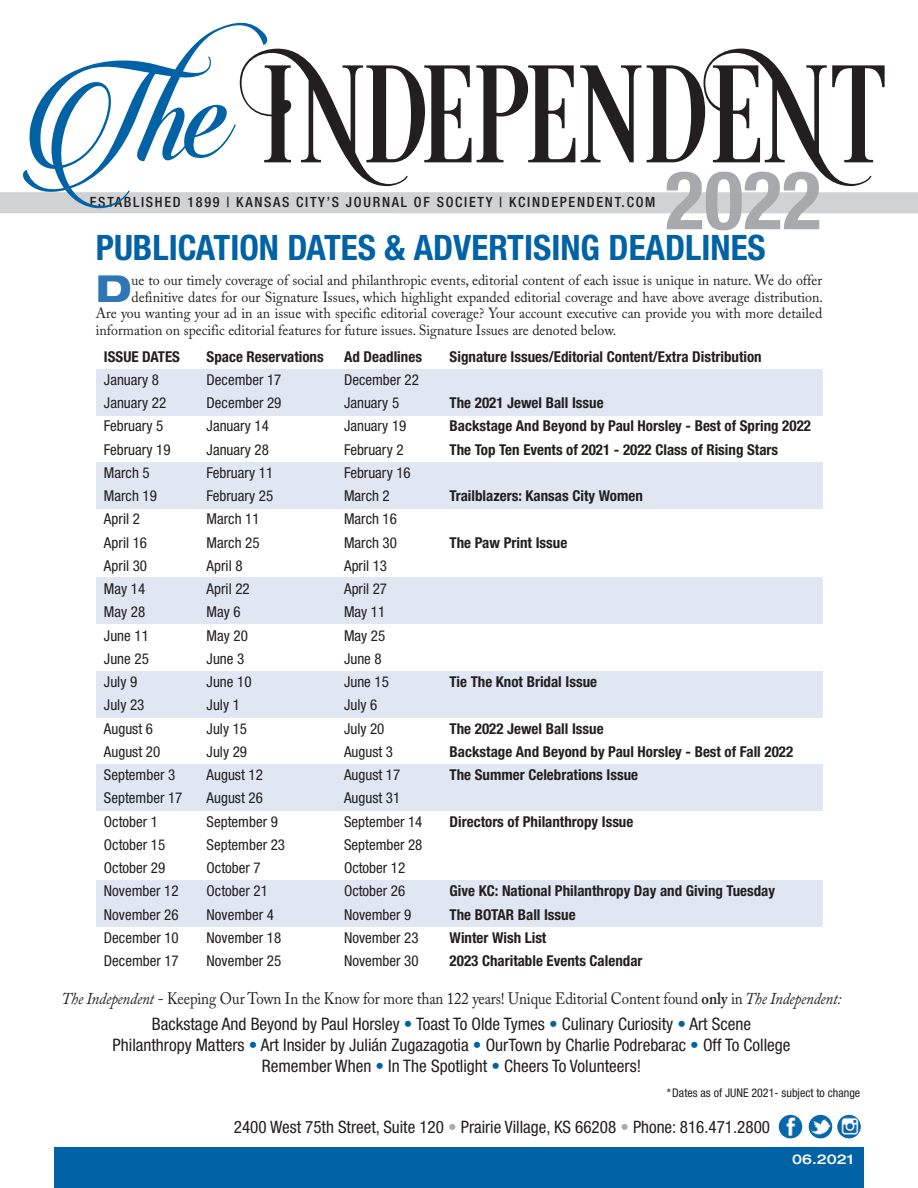
<style>
.page{position:relative;width:918px;height:1188px;background:#fff}
.page>*{position:absolute;margin:0;border:0;box-sizing:border-box;transform-origin:0 0}
.t1{font:700 condensed 81.3px "Helvetica Neue LT Std";color:#a8a9ad}
.t2{font:800 expanded 37.2px "Helvetica Neue LT Std";color:#2e76b4}
.t3{font:700 condensed 35.1px "Helvetica Neue LT Std";color:#0162a6}
.t4{font:condensed 17.25px/21px "Helvetica Neue LT Std";color:#231f20;text-align:center}
.t5{font:condensed 17.1px "Helvetica Neue LT Std";color:#231f20}
.t6{font:16.5px "Adobe Caslon Pro";letter-spacing:-.01em;color:#231f20;scale:.9 1}
.t7{font:condensed 15px "Helvetica Neue LT Std";color:#231f20}
.t8{font:700 condensed 15px "Helvetica Neue LT Std";color:#231f20}
.t9{font:14.7px "Adobe Caslon Pro";color:#231f20;scale:.95 1}
.t10{font:500 condensed 14.1px "Helvetica Neue LT Std";letter-spacing:.12em;color:#231f20}
.t11{font:500 expanded 13.5px "Helvetica Neue LT Std";color:#fff}
.t12{font:condensed 12px "Helvetica Neue LT Std";color:#231f20}
.s1{font-style:italic}
.s2{font-weight:600}
.s3{color:#0162a6}
.s4{color:#a8a9ad}
</style>
<div class="page">
<div style="left:97px;top:765px;width:726px;height:46px;background:#e1e7f2"></div>
<div style="left:97px;top:370px;width:726px;height:46px;background:#e1e7f2"></div>
<div style="left:97px;top:462px;width:726px;height:46px;background:#e1e7f2"></div>
<div style="left:97px;top:578px;width:726px;height:46px;background:#e1e7f2"></div>
<div style="left:97px;top:671px;width:726px;height:47px;background:#e1e7f2"></div>
<div style="left:97px;top:880px;width:726px;height:46px;background:#e1e7f2"></div>
<div style="left:54px;top:1147px;width:810px;height:41px;background:#0162a6"></div>
<img style="left:779px;top:1115px;width:23px;height:23px">
<img style="left:809px;top:1115px;width:23px;height:23px">
<img style="left:837px;top:1115px;width:24px;height:23px">
<div style="left:0;top:192px;width:918px;height:21px;background:#d1d2d4"></div>
<svg style="left:269px;top:49px;width:616px;height:137px"></svg>
<svg style="left:269px;top:65px;width:22px;height:97px"></svg>
<svg style="left:704px;top:49px;width:167px;height:137px"></svg>
<svg style="left:21px;top:22px;width:248px;height:192px"></svg>
<p class="t10" style="left:90px;top:197px;width:567px">ESTABLISHED 1899 | KANSAS CITY’S JOURNAL OF SOCIETY | KCINDEPENDENT.COM</p>
<h1 class="t1" style="left:665px;top:171px;width:158px">2022</h1>
<h3 class="t3" style="left:96px;top:235px;width:672px">PUBLICATION DATES &amp; ADVERTISING DEADLINES</h3>
<h2 class="t2" style="left:96px;top:267px;width:37px">D</h2>
<p class="t9" style="left:132px;top:275px;width:728px">ue to our timely coverage of social and philanthropic events, editorial content of each issue is unique in nature. We do offer</p>
<p class="t9" style="left:132px;top:291px;width:729px">definitive dates for our Signature Issues, which highlight expanded editorial coverage and have above average distribution.</p>
<p class="t9" style="left:96px;top:308px;width:766px">Are you wanting your ad in an issue with specific editorial coverage? Your account executive can provide you with more detailed</p>
<p class="t9" style="left:96px;top:324px;width:549px">information on specific editorial features for future issues. Signature Issues are denoted below.</p>
<p class="t8" style="left:104px;top:351px;width:78px">ISSUE DATES</p>
<p class="t8" style="left:207px;top:351px;width:119px">Space Reservations</p>
<p class="t8" style="left:344px;top:351px;width:79px">Ad Deadlines</p>
<p class="t8" style="left:450px;top:351px;width:314px">Signature Issues/Editorial Content/Extra Distribution</p>
<p class="t7" style="left:104px;top:374px;width:57px">January 8</p>
<p class="t7" style="left:207px;top:374px;width:76px">December 17</p>
<p class="t7" style="left:344px;top:374px;width:76px">December 22</p>
<p class="t7" style="left:104px;top:397px;width:64px">January 22</p>
<p class="t7" style="left:207px;top:397px;width:76px">December 29</p>
<p class="t7" style="left:344px;top:397px;width:57px">January 5</p>
<p class="t8" style="left:450px;top:397px;width:156px">The 2021 Jewel Ball Issue</p>
<p class="t7" style="left:104px;top:421px;width:61px">February 5</p>
<p class="t7" style="left:207px;top:421px;width:64px">January 14</p>
<p class="t7" style="left:344px;top:421px;width:64px">January 19</p>
<p class="t8" style="left:450px;top:421px;width:363px">Backstage And Beyond by Paul Horsley - Best of Spring 2022</p>
<p class="t7" style="left:104px;top:444px;width:68px">February 19</p>
<p class="t7" style="left:207px;top:444px;width:64px">January 28</p>
<p class="t7" style="left:344px;top:444px;width:61px">February 2</p>
<p class="t8" style="left:450px;top:444px;width:330px">The Top Ten Events of 2021 - 2022 Class of Rising Stars</p>
<p class="t7" style="left:104px;top:467px;width:47px">March 5</p>
<p class="t7" style="left:207px;top:467px;width:68px">February 11</p>
<p class="t7" style="left:344px;top:467px;width:68px">February 16</p>
<p class="t7" style="left:104px;top:490px;width:54px">March 19</p>
<p class="t7" style="left:207px;top:490px;width:68px">February 25</p>
<p class="t7" style="left:344px;top:490px;width:47px">March 2</p>
<p class="t8" style="left:450px;top:490px;width:195px">Trailblazers: Kansas City Women</p>
<p class="t7" style="left:104px;top:514px;width:37px">April 2</p>
<p class="t7" style="left:207px;top:514px;width:54px">March 11</p>
<p class="t7" style="left:344px;top:514px;width:54px">March 16</p>
<p class="t7" style="left:104px;top:537px;width:45px">April 16</p>
<p class="t7" style="left:207px;top:537px;width:54px">March 25</p>
<p class="t7" style="left:344px;top:537px;width:54px">March 30</p>
<p class="t8" style="left:450px;top:537px;width:119px">The Paw Print Issue</p>
<p class="t7" style="left:104px;top:560px;width:45px">April 30</p>
<p class="t7" style="left:207px;top:560px;width:37px">April 8</p>
<p class="t7" style="left:344px;top:560px;width:45px">April 13</p>
<p class="t7" style="left:104px;top:583px;width:43px">May 14</p>
<p class="t7" style="left:207px;top:583px;width:45px">April 22</p>
<p class="t7" style="left:344px;top:583px;width:45px">April 27</p>
<p class="t7" style="left:104px;top:607px;width:43px">May 28</p>
<p class="t7" style="left:207px;top:607px;width:36px">May 6</p>
<p class="t7" style="left:344px;top:607px;width:43px">May 11</p>
<p class="t7" style="left:104px;top:630px;width:46px">June 11</p>
<p class="t7" style="left:207px;top:630px;width:43px">May 20</p>
<p class="t7" style="left:344px;top:630px;width:43px">May 25</p>
<p class="t7" style="left:104px;top:653px;width:46px">June 25</p>
<p class="t7" style="left:207px;top:653px;width:39px">June 3</p>
<p class="t7" style="left:344px;top:653px;width:39px">June 8</p>
<p class="t7" style="left:104px;top:676px;width:35px">July 9</p>
<p class="t7" style="left:207px;top:676px;width:46px">June 10</p>
<p class="t7" style="left:344px;top:676px;width:46px">June 15</p>
<p class="t8" style="left:450px;top:676px;width:149px">Tie The Knot Bridal Issue</p>
<p class="t7" style="left:104px;top:700px;width:42px">July 23</p>
<p class="t7" style="left:207px;top:700px;width:35px">July 1</p>
<p class="t7" style="left:344px;top:700px;width:35px">July 6</p>
<p class="t7" style="left:104px;top:723px;width:51px">August 6</p>
<p class="t7" style="left:207px;top:723px;width:42px">July 15</p>
<p class="t7" style="left:344px;top:723px;width:42px">July 20</p>
<p class="t8" style="left:450px;top:723px;width:156px">The 2022 Jewel Ball Issue</p>
<p class="t7" style="left:104px;top:746px;width:58px">August 20</p>
<p class="t7" style="left:207px;top:746px;width:42px">July 29</p>
<p class="t7" style="left:344px;top:746px;width:51px">August 3</p>
<p class="t8" style="left:450px;top:746px;width:345px">Backstage And Beyond by Paul Horsley - Best of Fall 2022</p>
<p class="t7" style="left:104px;top:769px;width:73px">September 3</p>
<p class="t7" style="left:207px;top:769px;width:58px">August 12</p>
<p class="t7" style="left:344px;top:769px;width:58px">August 17</p>
<p class="t8" style="left:450px;top:769px;width:190px">The Summer Celebrations Issue</p>
<p class="t7" style="left:104px;top:793px;width:80px">September 17</p>
<p class="t7" style="left:207px;top:793px;width:58px">August 26</p>
<p class="t7" style="left:344px;top:793px;width:58px">August 31</p>
<p class="t7" style="left:104px;top:816px;width:56px">October 1</p>
<p class="t7" style="left:207px;top:816px;width:73px">September 9</p>
<p class="t7" style="left:344px;top:816px;width:80px">September 14</p>
<p class="t8" style="left:450px;top:816px;width:185px">Directors of Philanthropy Issue</p>
<p class="t7" style="left:104px;top:839px;width:63px">October 15</p>
<p class="t7" style="left:207px;top:839px;width:80px">September 23</p>
<p class="t7" style="left:344px;top:839px;width:80px">September 28</p>
<p class="t7" style="left:104px;top:862px;width:63px">October 29</p>
<p class="t7" style="left:207px;top:862px;width:56px">October 7</p>
<p class="t7" style="left:344px;top:862px;width:63px">October 12</p>
<p class="t7" style="left:104px;top:886px;width:76px">November 12</p>
<p class="t7" style="left:207px;top:886px;width:63px">October 21</p>
<p class="t7" style="left:344px;top:886px;width:63px">October 26</p>
<p class="t8" style="left:450px;top:886px;width:327px">Give KC: National Philanthropy Day and Giving Tuesday</p>
<p class="t7" style="left:104px;top:909px;width:76px">November 26</p>
<p class="t7" style="left:207px;top:909px;width:69px">November 4</p>
<p class="t7" style="left:344px;top:909px;width:69px">November 9</p>
<p class="t8" style="left:450px;top:909px;width:128px">The BOTAR Ball Issue</p>
<p class="t7" style="left:104px;top:932px;width:76px">December 10</p>
<p class="t7" style="left:207px;top:932px;width:76px">November 18</p>
<p class="t7" style="left:344px;top:932px;width:76px">November 23</p>
<p class="t8" style="left:450px;top:932px;width:98px">Winter Wish List</p>
<p class="t7" style="left:104px;top:955px;width:76px">December 17</p>
<p class="t7" style="left:207px;top:955px;width:76px">November 25</p>
<p class="t7" style="left:344px;top:955px;width:76px">November 30</p>
<p class="t8" style="left:450px;top:955px;width:194px">2023 Charitable Events Calendar</p>
<p class="t6" style="left:62px;top:992px;width:868px"><span class="s1">The Independent</span> - Keeping Our Town In the Know for more than 122 years! Unique Editorial Content found <span class="s2">only</span> in <span class="s1">The Independent:</span></p>
<p class="t4" style="left:113px;top:1015px;width:679px">Backstage And Beyond by Paul Horsley <span class="s3">•</span> Toast To Olde Tymes <span class="s3">•</span> Culinary Curiosity <span class="s3">•</span> Art Scene<br>Philanthropy Matters <span class="s3">•</span> Art Insider by Julián Zugazagotia <span class="s3">•</span> OurTown by Charlie Podrebarac <span class="s3">•</span> Off To College<br>Remember When <span class="s3">•</span> In The Spotlight <span class="s3">•</span> Cheers To Volunteers!</p>
<p class="t12" style="left:667px;top:1088px;width:195px">*Dates as of JUNE 2021- subject to change</p>
<p class="t5" style="left:234px;top:1120px;width:538px">2400 West 75th Street, Suite 120 <span class="s4">•</span> Prairie Village, KS 66208 <span class="s4">•</span> Phone: 816.471.2800</p>
<p class="t11" style="left:792px;top:1152px;width:63px">06.2021</p>
</div>
